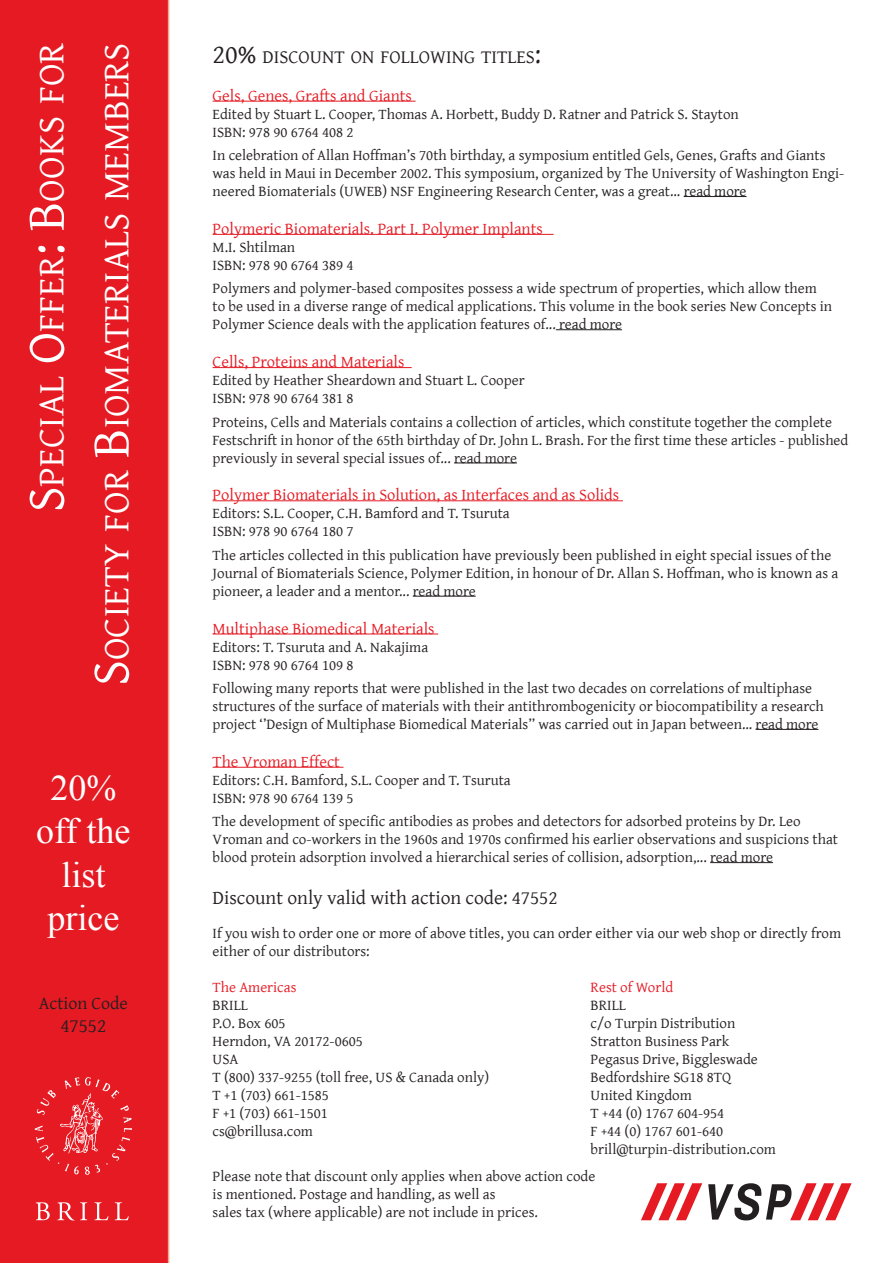
<style>
.page{position:relative;width:893px;height:1263px;background:#fff}
.page>*{position:absolute;margin:0;border:0;box-sizing:border-box;transform-origin:0 0}
.t1{font:37.8px "Gentium";color:#fff}
.t2{font:36px "Times New Roman";color:#fff}
.t3{font:19.5px "Gentium";color:#231f20}
.t4{font:18.9px "Gentium";color:#231f20}
.t5{font:18px "Gentium";color:#231f20}
.t6{font:16.5px "Gentium";color:#e51a23}
.t7{font:15px/18px "Gentium";color:#231f20}
.t8{font:15px "Gentium";color:#e51a23}
.s1{font-size:54px}
.s2{font-size:27px}
</style>
<div class="page">
<hr style="left:213px;top:101px;width:203px;height:1px;background:#e51a23">
<hr style="left:684px;top:196px;width:63px;height:1px;background:#231f20">
<hr style="left:213px;top:234px;width:341px;height:1px;background:#e51a23">
<hr style="left:556px;top:329px;width:66px;height:1px;background:#231f20">
<hr style="left:213px;top:367px;width:199px;height:1px;background:#e51a23">
<hr style="left:454px;top:463px;width:63px;height:1px;background:#231f20">
<hr style="left:213px;top:500px;width:410px;height:1px;background:#e51a23">
<hr style="left:413px;top:596px;width:63px;height:1px;background:#231f20">
<hr style="left:213px;top:634px;width:225px;height:1px;background:#e51a23">
<hr style="left:756px;top:729px;width:62px;height:1px;background:#231f20">
<hr style="left:213px;top:767px;width:131px;height:1px;background:#e51a23">
<hr style="left:710px;top:862px;width:63px;height:1px;background:#231f20">
<div style="left:0;top:0;width:169px;height:1263px;background:#e51a23"></div>
<svg style="left:36px;top:1202px;width:14px;height:18px"></svg>
<svg style="left:57px;top:1202px;width:30px;height:18px"></svg>
<svg style="left:94px;top:1202px;width:14px;height:18px"></svg>
<svg style="left:115px;top:1202px;width:14px;height:18px"></svg>
<svg style="left:35px;top:1077px;width:97px;height:98px;background:#e72f38"></svg>
<svg style="left:641px;top:1183px;width:211px;height:38px"></svg>
<p class="t1" style="left:24px;top:512px;width:471px;rotate:-90deg"><span class="s1">S</span>pecial <span class="s1">O</span>ffer<span class="s1">: B</span>ooks for</p>
<p class="t1" style="left:88px;top:686px;width:645px;rotate:-90deg"><span class="s1">S</span>ociety for <span class="s1">B</span>iomaterials members</p>
<p class="t2" style="left:50px;top:764px;width:67px">20%</p>
<p class="t2" style="left:36px;top:807px;width:96px">off the</p>
<p class="t2" style="left:61px;top:850px;width:46px">list</p>
<p class="t2" style="left:47px;top:893px;width:73px">price</p>
<p class="t5" style="left:39px;top:990px;width:90px">Action Code</p>
<p class="t3" style="left:60px;top:1011px;width:47px">47552</p>
<p class="t4" style="left:213px;top:43px;width:330px"><span class="s2">20%</span> discount on following titles<span class="s2">:</span></p>
<p class="t6" style="left:213px;top:83px;width:201px">Gels, Genes, Grafts and Giants</p>
<p class="t7" style="left:213px;top:104px;width:528px">Edited by Stuart L. Cooper, Thomas A. Horbett, Buddy D. Ratner and Patrick S. Stayton</p>
<p class="t7" style="left:213px;top:122px;width:142px">ISBN: 978 90 6764 408 2</p>
<p class="t7" style="left:213px;top:145px;width:633px">In celebration of Allan Hoffman’s 70th birthday, a symposium entitled Gels, Genes, Grafts and Giants was held in Maui in December 2002. This symposium, organized by The University of Washington Engi&shy;neered Biomaterials (UWEB) NSF Engineering Research Center, was a great... read more</p>
<p class="t6" style="left:213px;top:216px;width:332px">Polymeric Biomaterials. Part I. Polymer Implants</p>
<p class="t7" style="left:213px;top:237px;width:84px">M.I. Shtilman</p>
<p class="t7" style="left:213px;top:255px;width:142px">ISBN: 978 90 6764 389 4</p>
<p class="t7" style="left:213px;top:279px;width:621px">Polymers and polymer-based composites possess a wide spectrum of properties, which allow them to be used in a diverse range of medical applications. This volume in the book series New Concepts in<br>Polymer Science deals with the application features of... read more</p>
<p class="t6" style="left:213px;top:350px;width:193px">Cells, Proteins and Materials</p>
<p class="t7" style="left:213px;top:370px;width:313px">Edited by Heather Sheardown and Stuart L. Cooper</p>
<p class="t7" style="left:213px;top:388px;width:142px">ISBN: 978 90 6764 381 8</p>
<p class="t7" style="left:213px;top:412px;width:637px">Proteins, Cells and Materials contains a collection of articles, which constitute together the complete<br>Festschrift in honor of the 65th birthday of Dr. John L. Brash. For the first time these articles - published previously in several special issues of... read more</p>
<p class="t6" style="left:213px;top:483px;width:408px">Polymer Biomaterials in Solution, as Interfaces and as Solids</p>
<p class="t7" style="left:213px;top:504px;width:299px">Editors: S.L. Cooper, C.H. Bamford and T. Tsuruta</p>
<p class="t7" style="left:213px;top:522px;width:142px">ISBN: 978 90 6764 180 7</p>
<p class="t7" style="left:213px;top:545px;width:627px">The articles collected in this publication have previously been published in eight special issues of the<br>Journal of Biomaterials Science, Polymer Edition, in honour of Dr. Allan S. Hoffman, who is known as a pioneer, a leader and a mentor... read more</p>
<p class="t6" style="left:213px;top:616px;width:223px">Multiphase Biomedical Materials</p>
<p class="t7" style="left:213px;top:637px;width:217px">Editors: T. Tsuruta and A. Nakajima</p>
<p class="t7" style="left:213px;top:655px;width:142px">ISBN: 978 90 6764 109 8</p>
<p class="t7" style="left:213px;top:678px;width:613px">Following many reports that were published in the last two decades on correlations of multiphase structures of the surface of materials with their antithrombogenicity or biocompatibility a research project ‘’Design of Multiphase Biomedical Materials’’ was carried out in Japan between... read more</p>
<p class="t6" style="left:213px;top:749px;width:129px">The Vroman Effect</p>
<p class="t7" style="left:213px;top:770px;width:300px">Editors: C.H. Bamford, S.L. Cooper and T. Tsuruta</p>
<p class="t7" style="left:213px;top:788px;width:142px">ISBN: 978 90 6764 139 5</p>
<p class="t7" style="left:213px;top:811px;width:627px">The development of specific antibodies as probes and detectors for adsorbed proteins by Dr. Leo<br>Vroman and co-workers in the 1960s and 1970s confirmed his earlier observations and suspicions that blood protein adsorption involved a hierarchical series of collision, adsorption,... read more</p>
<p class="t3" style="left:213px;top:883px;width:346px">Discount only valid with action code: 47552</p>
<p class="t7" style="left:213px;top:923px;width:630px">If you wish to order one or more of above titles, you can order either via our web shop or directly from either of our distributors:</p>
<p class="t8" style="left:213px;top:976px;width:85px">The Americas</p>
<p class="t8" style="left:591px;top:976px;width:84px">Rest of World</p>
<p class="t7" style="left:213px;top:995px;width:37px">BRILL</p>
<p class="t7" style="left:591px;top:995px;width:37px">BRILL</p>
<p class="t7" style="left:213px;top:1013px;width:74px">P.O. Box 605</p>
<p class="t7" style="left:591px;top:1013px;width:146px">c/o Turpin Distribution</p>
<p class="t7" style="left:213px;top:1031px;width:152px">Herndon, VA 20172-0605</p>
<p class="t7" style="left:591px;top:1031px;width:140px">Stratton Business Park</p>
<p class="t7" style="left:213px;top:1049px;width:27px">USA</p>
<p class="t7" style="left:591px;top:1049px;width:169px">Pegasus Drive, Biggleswade</p>
<p class="t7" style="left:213px;top:1067px;width:278px">T (800) 337-9255 (toll free, US &amp; Canada only)</p>
<p class="t7" style="left:591px;top:1067px;width:142px">Bedfordshire SG18 8TQ</p>
<p class="t7" style="left:213px;top:1085px;width:118px">T +1 (703) 661-1585</p>
<p class="t7" style="left:591px;top:1085px;width:103px">United Kingdom</p>
<p class="t7" style="left:213px;top:1103px;width:117px">F +1 (703) 661-1501</p>
<p class="t7" style="left:591px;top:1103px;width:135px">T +44 (0) 1767 604-954</p>
<p class="t7" style="left:213px;top:1121px;width:102px">cs@brillusa.com</p>
<p class="t7" style="left:591px;top:1121px;width:134px">F +44 (0) 1767 601-640</p>
<p class="t7" style="left:591px;top:1139px;width:187px">brill@turpin-distribution.com</p>
<p class="t7" style="left:213px;top:1166px;width:384px">Please note that discount only applies when above action code</p>
<p class="t7" style="left:213px;top:1184px;width:284px">is mentioned. Postage and handling, as well as</p>
<p class="t7" style="left:213px;top:1202px;width:327px">sales tax (where applicable) are not include in prices.</p>
</div>
